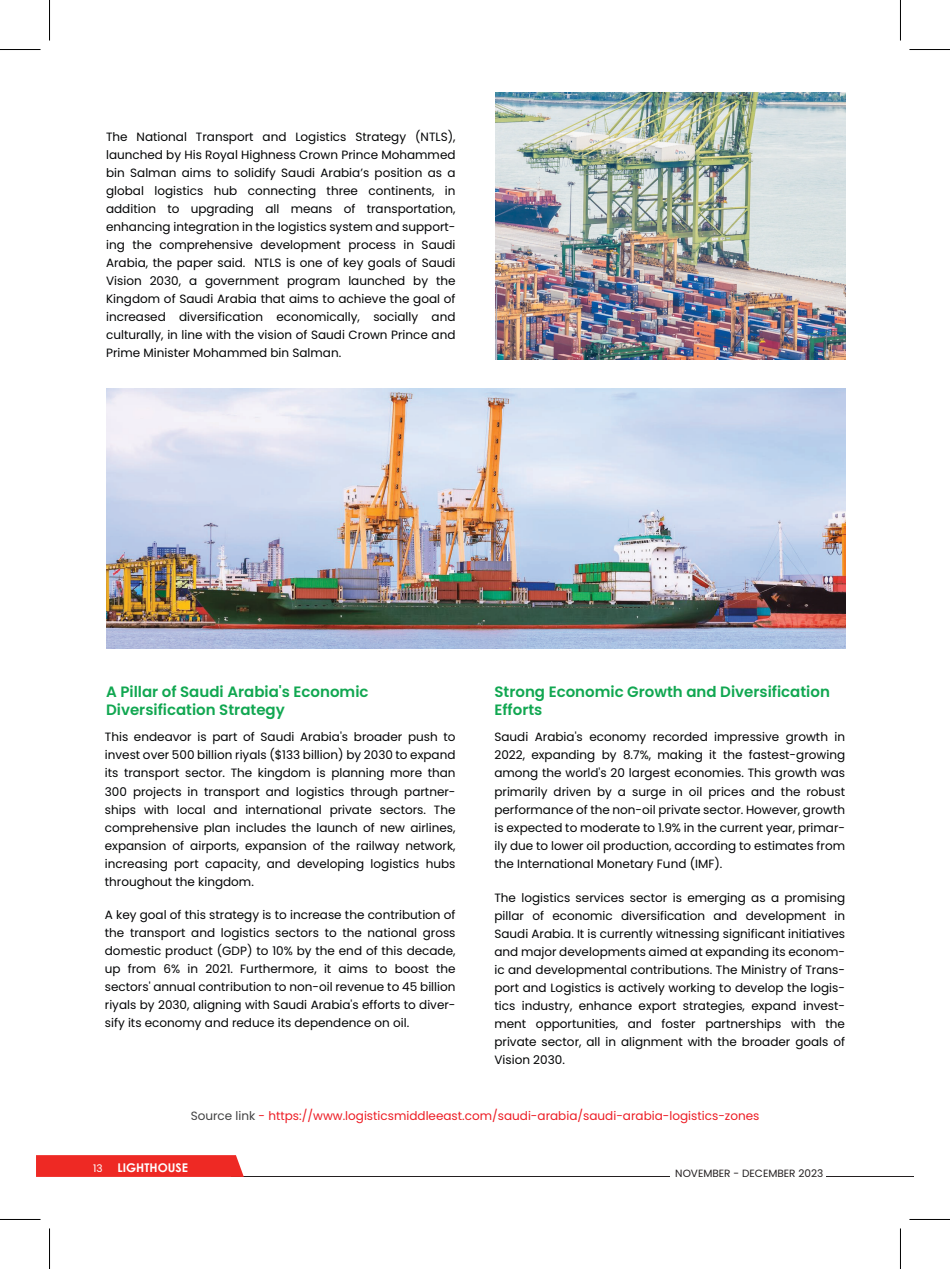
<style>
.page{position:relative;width:950px;height:1269px;background:#fff}
.page>*{position:absolute;margin:0;border:0;box-sizing:border-box;transform-origin:0 0}
.t1{font:600 15px/18px "Poppins";color:#11a751}
.t2{font:12px/18px "Poppins";color:#020304;text-align:justify}
.t3{font:12px "Poppins";color:#ed1c24}
.t4{font:700 12px "Century Gothic";color:#fff}
.t5{font:10.5px "Poppins";color:#231f20}
.s1{color:#414142}
.s2{font-family:"Poppins";font-weight:400;font-size:10.5px}
</style>
<div class="page">
<img style="left:495px;top:92px;width:350px;height:267px">
<img style="left:106px;top:388px;width:739px;height:260px">
<hr style="left:231px;top:1176px;width:438px;height:1px;background:#231f20">
<hr style="left:826px;top:1176px;width:87px;height:1px;background:#231f20">
<div style="left:36px;top:1155px;width:208px;height:21px;background:#ee2924"></div>
<hr style="left:0;top:49px;width:40px;height:1px;background:#000">
<hr style="left:909px;top:49px;width:40px;height:1px;background:#000">
<hr style="left:0;top:1219px;width:40px;height:1px;background:#000">
<hr style="left:909px;top:1219px;width:40px;height:1px;background:#000">
<hr style="left:49px;top:0;width:1px;height:41px;background:#000">
<hr style="left:49px;top:1228px;width:1px;height:40px;background:#000">
<hr style="left:900px;top:0;width:1px;height:41px;background:#000">
<hr style="left:900px;top:1228px;width:1px;height:40px;background:#000">
<p class="t2" style="left:106px;top:128px;width:351px">The National Transport and Logistics Strategy (NTLS), launched by His Royal Highness Crown Prince Mohammed bin Salman aims to solidify Saudi Arabia’s position as a global logistics hub connecting three continents, in addition to upgrading all means of transportation, enhancing integration in the logistics system and support&shy;ing the comprehensive development process in Saudi Arabia, the paper said. NTLS is one of key goals of Saudi Vision 2030, a government program launched by the Kingdom of Saudi Arabia that aims to achieve the goal of increased diversification economically, socially and culturally, in line with the vision of Saudi Crown Prince and Prime Minister Mohammed bin Salman.</p>
<p class="t1" style="left:106px;top:682px;width:264px">A Pillar of Saudi Arabia's Economic<br>Diversification Strategy</p>
<p class="t2" style="left:105px;top:728px;width:352px">This endeavor is part of Saudi Arabia's broader push to invest over 500 billion riyals ($133 billion) by 2030 to expand its transport sector. The kingdom is planning more than 300 projects in transport and logistics through partner&shy;ships with local and international private sectors. The comprehensive plan includes the launch of new airlines, expansion of airports, expansion of the railway network, increasing port capacity, and developing logistics hubs throughout the kingdom.</p>
<p class="t2" style="left:105px;top:905px;width:352px">A key goal of this strategy is to increase the contribution of the transport and logistics sectors to the national gross domestic product (GDP) to 10% by the end of this decade, up from 6% in 2021. Furthermore, it aims to boost the sectors' annual contribution to non-oil revenue to 45 billion riyals by 2030, aligning with Saudi Arabia's efforts to diver&shy;sify its economy and reduce its dependence on oil.</p>
<p class="t1" style="left:494px;top:682px;width:337px">Strong Economic Growth and Diversification<br>Efforts</p>
<p class="t2" style="left:494px;top:728px;width:352px">Saudi Arabia's economy recorded impressive growth in 2022, expanding by 8.7%, making it the fastest-growing among the world's 20 largest economies. This growth was primarily driven by a surge in oil prices and the robust performance of the non-oil private sector. However, growth is expected to moderate to 1.9% in the current year, primar&shy;ily due to lower oil production, according to estimates from the International Monetary Fund (IMF).</p>
<p class="t2" style="left:494px;top:888px;width:352px">The logistics services sector is emerging as a promising pillar of economic diversification and development in Saudi Arabia. It is currently witnessing significant initiatives and major developments aimed at expanding its econom&shy;ic and developmental contributions. The Ministry of Trans&shy;port and Logistics is actively working to develop the logis&shy;tics industry, enhance export strategies, expand invest&shy;ment opportunities, and foster partnerships with the private sector, all in alignment with the broader goals of Vision 2030.</p>
<p class="t3" style="left:191px;top:1108px;width:570px"><span class="s1">Source link</span> - https://www.logisticsmiddleeast.com/saudi-arabia/saudi-arabia-logistics-zones</p>
<p class="t4" style="left:93px;top:1158px;width:96px"><span class="s2">13</span> LIGHTHOUSE</p>
<p class="t5" style="left:675px;top:1166px;width:149px">NOVEMBER - DECEMBER 2023</p>
</div>
